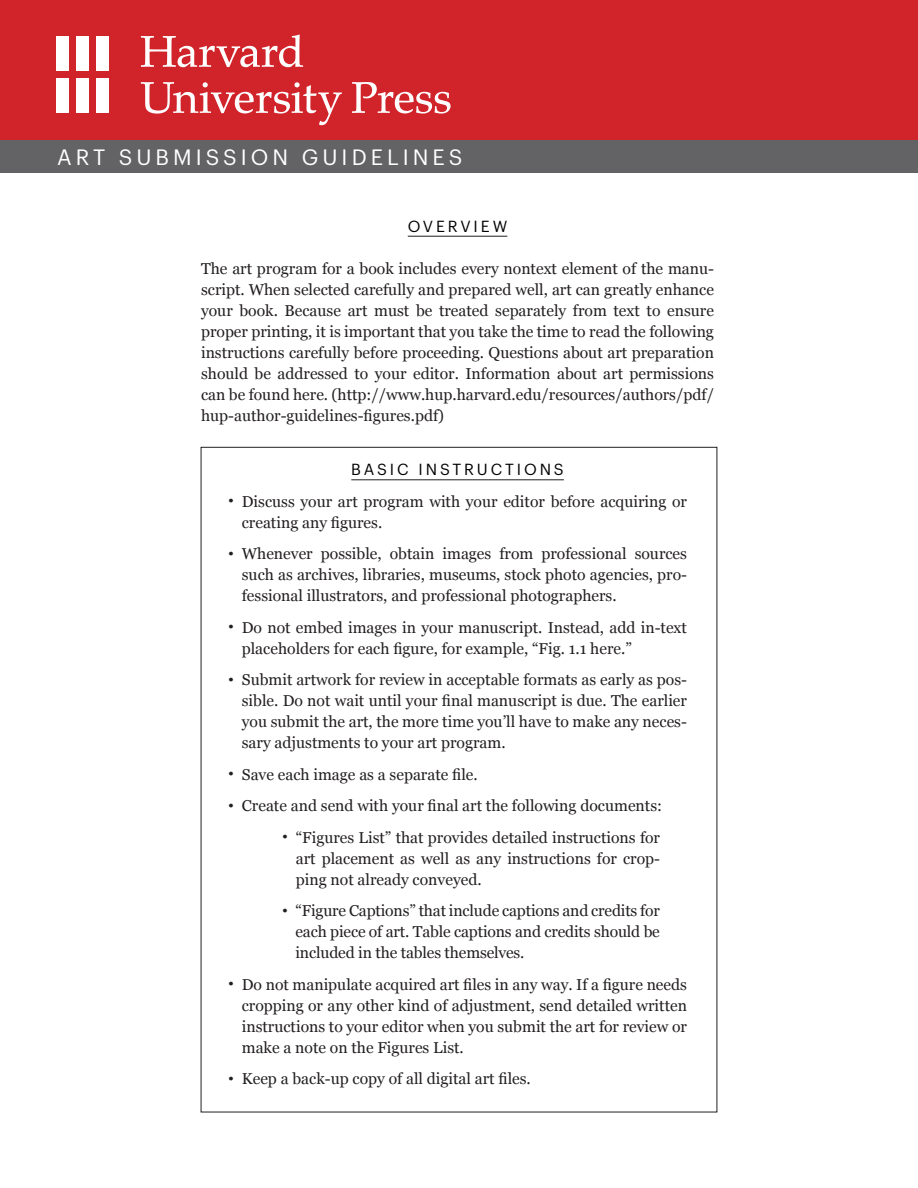
<style>
.page{position:relative;width:918px;height:1188px;background:#fff}
.page>*{position:absolute;margin:0;border:0;box-sizing:border-box;transform-origin:0 0}
.t1{font:21.75px "Graphik";letter-spacing:.185em;color:#fff}
.t2{font:15.75px/21px "Georgia";color:#231f20;text-align:justify}
.t3{font:15.75px "Graphik";letter-spacing:.185em;color:#000}
.s1{font-size:15px}
</style>
<div class="page">
<div style="left:0;top:0;width:918px;height:140px;background:#d1232a"></div>
<div style="left:0;top:140px;width:918px;height:33px;background:#636366"></div>
<svg style="left:141px;top:35px;width:162px;height:32px"></svg>
<svg style="left:141px;top:82px;width:201px;height:43px"></svg>
<svg style="left:352px;top:82px;width:99px;height:32px"></svg>
<div style="left:56px;top:36px;width:12px;height:34px;background:#fff"></div>
<div style="left:56px;top:79px;width:12px;height:34px;background:#fff"></div>
<div style="left:76px;top:36px;width:12px;height:34px;background:#fff"></div>
<div style="left:76px;top:79px;width:12px;height:34px;background:#fff"></div>
<div style="left:96px;top:36px;width:13px;height:34px;background:#fff"></div>
<div style="left:96px;top:79px;width:13px;height:34px;background:#fff"></div>
<hr style="left:408px;top:236px;width:99px;height:1px;background:#231f20">
<hr style="left:351px;top:479px;width:213px;height:1px;background:#231f20">
<h1 class="t1" style="left:57px;top:140px;width:407px">ART SUBMISSION GUIDELINES</h1>
<p class="t3" style="left:408px;top:214px;width:101px">OVERVIEW</p>
<p class="t2" style="left:201px;top:258px;width:515px">The art program for a book includes every nontext element of the manu&shy;script. When selected carefully and prepared well, art can greatly enhance your book. Because art must be treated separately from text to ensure proper printing, it is important that you take the time to read the following instructions carefully before proceeding. Questions about art preparation should be addressed to your editor. Information about art permissions can be found here. (http://www.hup.harvard.edu/resources/authors/pdf/ hup-author-guidelines-figures.pdf)</p>
<p class="t3" style="left:351px;top:458px;width:214px">BASIC INSTRUCTIONS</p>
<p class="t2" style="left:242px;top:490px;width:447px;text-indent:-14px"><span class="s1">•</span> Discuss your art program with your editor before acquiring or creating any figures.</p>
<p class="t2" style="left:242px;top:543px;width:447px;text-indent:-14px"><span class="s1">•</span> Whenever possible, obtain images from professional sources such as archives, libraries, museums, stock photo agencies, pro&shy;fessional illustrators, and professional photographers.</p>
<p class="t2" style="left:242px;top:616px;width:447px;text-indent:-14px"><span class="s1">•</span> Do not embed images in your manuscript. Instead, add in-text placeholders for each figure, for example, “Fig. 1.1 here.”</p>
<p class="t2" style="left:242px;top:669px;width:447px;text-indent:-14px"><span class="s1">•</span> Submit artwork for review in acceptable formats as early as pos&shy;sible. Do not wait until your final manuscript is due. The earlier you submit the art, the more time you’ll have to make any neces&shy;sary adjustments to your art program.</p>
<p class="t2" style="left:228px;top:763px;width:251px"><span class="s1">•</span> Save each image as a separate file.</p>
<p class="t2" style="left:228px;top:795px;width:436px"><span class="s1">•</span> Create and send with your final art the following documents:</p>
<p class="t2" style="left:296px;top:826px;width:366px;text-indent:-14px"><span class="s1">•</span> “Figures List” that provides detailed instructions for art placement as well as any instructions for crop&shy;ping not already conveyed.</p>
<p class="t2" style="left:296px;top:900px;width:366px;text-indent:-13px"><span class="s1">•</span> “Figure Captions” that include captions and credits for each piece of art. Table captions and credits should be included in the tables themselves.</p>
<p class="t2" style="left:242px;top:973px;width:447px;text-indent:-14px"><span class="s1">•</span> Do not manipulate acquired art files in any way. If a figure needs cropping or any other kind of adjustment, send detailed written instructions to your editor when you submit the art for review or make a note on the Figures List.</p>
<p class="t2" style="left:228px;top:1068px;width:304px"><span class="s1">•</span> Keep a back-up copy of all digital art files.</p>
</div>
